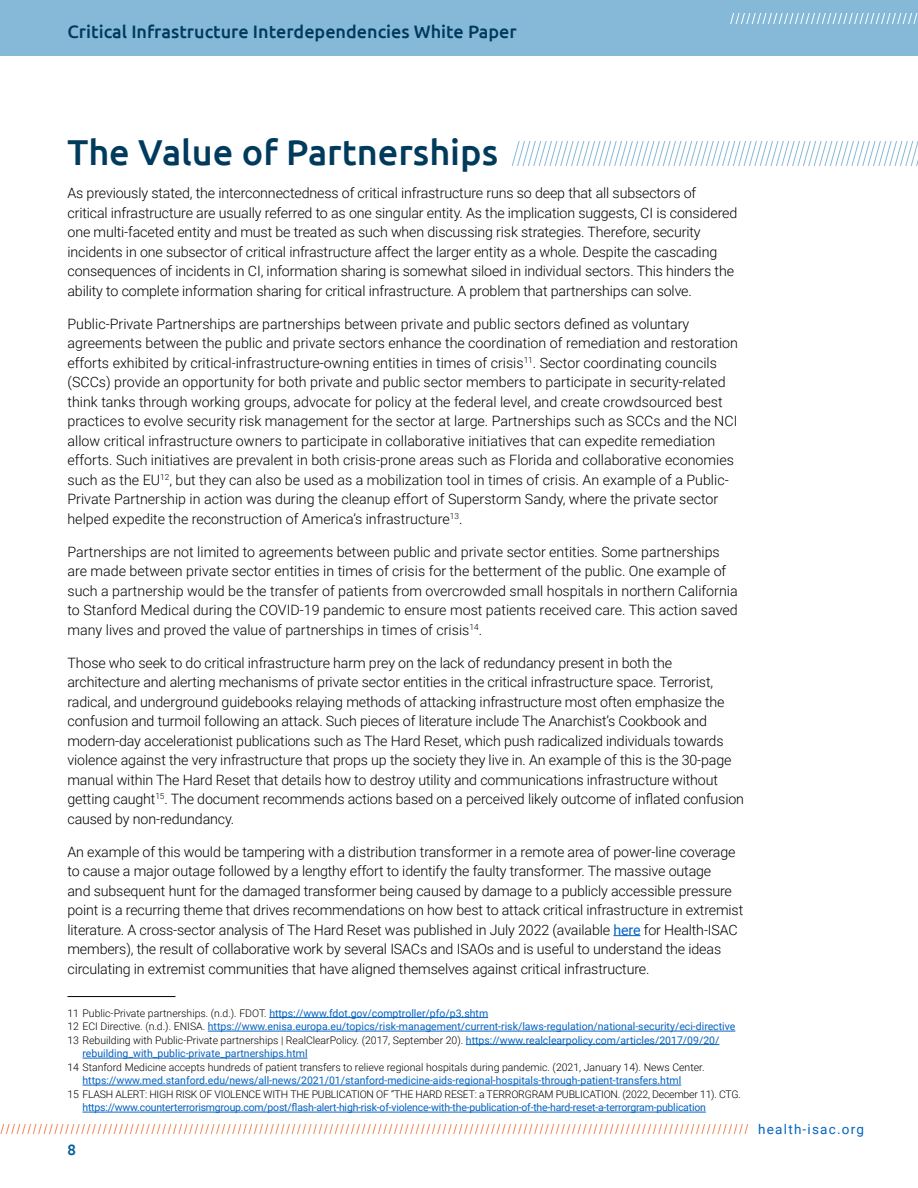
<style>
.page{position:relative;width:918px;height:1188px;background:#fff}
.page>*{position:absolute;margin:0;border:0;box-sizing:border-box;transform-origin:0 0}
.t1{font:500 36px "Ubuntu";color:#003a5d}
.t2{font:500 18px "Ubuntu";color:#003a5d}
.t3{font:500 15px "Ubuntu";color:#005c97}
.t4{font:300 14.25px/19.5px "Roboto";letter-spacing:-.01em;color:#000}
.t5{font:13.5px "Roboto";letter-spacing:.09em;color:#0563c1}
.t6{font:10.5px "Roboto";color:#0563c1}
.t7{font:300 10.5px "Roboto";color:#000}
.t8{font:10.5px "Roboto";letter-spacing:-.02em;color:#0563c1}
.t9{font:300 10.5px "Roboto";letter-spacing:-.02em;color:#000}
.s1{font-weight:400;color:#0563c1}
.s2{font-weight:300;color:#000}
</style>
<div class="page">
<div style="left:0;top:0;width:918px;height:56px;background:#86b9d8"></div>
<svg style="left:730px;top:14px;width:187px;height:9px"></svg>
<svg style="left:0;top:1125px;width:748px;height:9px"></svg>
<svg style="left:613px;top:935px;width:28px;height:1px"></svg>
<hr style="left:68px;top:996px;width:108px;height:1px;background:#000">
<hr style="left:269px;top:1017px;width:219px;height:1px;background:#0563c1">
<hr style="left:208px;top:1031px;width:527px;height:1px;background:#0563c1">
<hr style="left:466px;top:1044px;width:253px;height:1px;background:#0563c1">
<hr style="left:82px;top:1058px;width:226px;height:1px;background:#0563c1">
<hr style="left:82px;top:1085px;width:599px;height:1px;background:#0563c1">
<hr style="left:82px;top:1112px;width:624px;height:1px;background:#0563c1">
<svg style="left:512px;top:141px;width:406px;height:24px"></svg>
<p class="t2" style="left:68px;top:20px;width:451px">Critical Infrastructure Interdependencies White Paper</p>
<h1 class="t1" style="left:68px;top:130px;width:432px">The Value of Partnerships</h1>
<p class="t4" style="left:68px;top:183px;width:671px">As previously stated, the interconnectedness of critical infrastructure runs so deep that all subsectors of critical infrastructure are usually referred to as one singular entity. As the implication suggests, CI is considered one multi-faceted entity and must be treated as such when discussing risk strategies. Therefore, security incidents in one subsector of critical infrastructure affect the larger entity as a whole. Despite the cascading consequences of incidents in CI, information sharing is somewhat siloed in individual sectors. This hinders the ability to complete information sharing for critical infrastructure. A problem that partnerships can solve.</p>
<p class="t4" style="left:68px;top:313px;width:672px">Public-Private Partnerships are partnerships between private and public sectors defined as voluntary agreements between the public and private sectors enhance the coordination of remediation and restoration efforts exhibited by critical-infrastructure-owning entities in times of crisis<sup>11</sup>. Sector coordinating councils (SCCs) provide an opportunity for both private and public sector members to participate in security-related think tanks through working groups, advocate for policy at the federal level, and create crowdsourced best practices to evolve security risk management for the sector at large. Partnerships such as SCCs and the NCI allow critical infrastructure owners to participate in collaborative initiatives that can expedite remediation efforts. Such initiatives are prevalent in both crisis-prone areas such as Florida and collaborative economies such as the EU<sup>12</sup>, but they can also be used as a mobilization tool in times of crisis. An example of a Public-Private Partnership in action was during the cleanup effort of Superstorm Sandy, where the private sector helped expedite the reconstruction of America’s infrastructure<sup>13</sup>.</p>
<p class="t4" style="left:68px;top:541px;width:672px">Partnerships are not limited to agreements between public and private sector entities. Some partnerships are made between private sector entities in times of crisis for the betterment of the public. One example of such a partnership would be the transfer of patients from overcrowded small hospitals in northern California to Stanford Medical during the COVID-19 pandemic to ensure most patients received care. This action saved many lives and proved the value of partnerships in times of crisis<sup>14</sup>.</p>
<p class="t4" style="left:67px;top:652px;width:678px">Those who seek to do critical infrastructure harm prey on the lack of redundancy present in both the architecture and alerting mechanisms of private sector entities in the critical infrastructure space. Terrorist, radical, and underground guidebooks relaying methods of attacking infrastructure most often emphasize the confusion and turmoil following an attack. Such pieces of literature include The Anarchist’s Cookbook and modern-day accelerationist publications such as The Hard Reset, which push radicalized individuals towards violence against the very infrastructure that props up the society they live in. An example of this is the 30-page manual within The Hard Reset that details how to destroy utility and communications infrastructure without getting caught<sup>15</sup>. The document recommends actions based on a perceived likely outcome of inflated confusion caused by non-redundancy.</p>
<p class="t4" style="left:67px;top:841px;width:677px">An example of this would be tampering with a distribution transformer in a remote area of power-line coverage to cause a major outage followed by a lengthy effort to identify the faulty transformer. The massive outage<br>and subsequent hunt for the damaged transformer being caused by damage to a publicly accessible pressure point is a recurring theme that drives recommendations on how best to attack critical infrastructure in extremist literature. A cross-sector analysis of The Hard Reset was published in July 2022 (available <span class="s1">here</span> for Health-ISAC members), the result of collaborative work by several ISACs and ISAOs and is useful to understand the ideas circulating in extremist communities that have aligned themselves against critical infrastructure.</p>
<p class="t6" style="left:68px;top:1006px;width:422px"><span class="s2">11 Public-Private partnerships. (n.d.). FDOT.</span> https://www.fdot.gov/comptroller/pfo/p3.shtm</p>
<p class="t6" style="left:68px;top:1019px;width:669px"><span class="s2">12 ECI Directive. (n.d.). ENISA.</span> https://www.enisa.europa.eu/topics/risk-management/current-risk/laws-regulation/national-security/eci-directive</p>
<p class="t7" style="left:68px;top:1033px;width:654px">13 Rebuilding with Public-Private partnerships | RealClearPolicy. (2017, September 20). <span class="s1">https://www.realclearpolicy.com/articles/2017/09/20/</span></p>
<p class="t6" style="left:83px;top:1046px;width:227px">rebuilding_with_public-private_partnerships.html</p>
<p class="t7" style="left:68px;top:1060px;width:639px">14 Stanford Medicine accepts hundreds of patient transfers to relieve regional hospitals during pandemic. (2021, January 14). News Center.</p>
<p class="t6" style="left:83px;top:1073px;width:600px">https://www.med.stanford.edu/news/all-news/2021/01/stanford-medicine-aids-regional-hospitals-through-patient-transfers.html</p>
<p class="t9" style="left:68px;top:1087px;width:675px">15 FLASH ALERT: HIGH RISK OF VIOLENCE WITH THE PUBLICATION OF “THE HARD RESET: a TERRORGRAM PUBLICATION. (2022, December 11). CTG.</p>
<p class="t8" style="left:83px;top:1100px;width:625px">https://www.counterterrorismgroup.com/post/flash-alert-high-risk-of-violence-with-the-publication-of-the-hard-reset-a-terrorgram-publication</p>
<p class="t3" style="left:68px;top:1140px;width:10px">8</p>
<p class="t5" style="left:758px;top:1120px;width:107px">health-isac.org</p>
</div>
